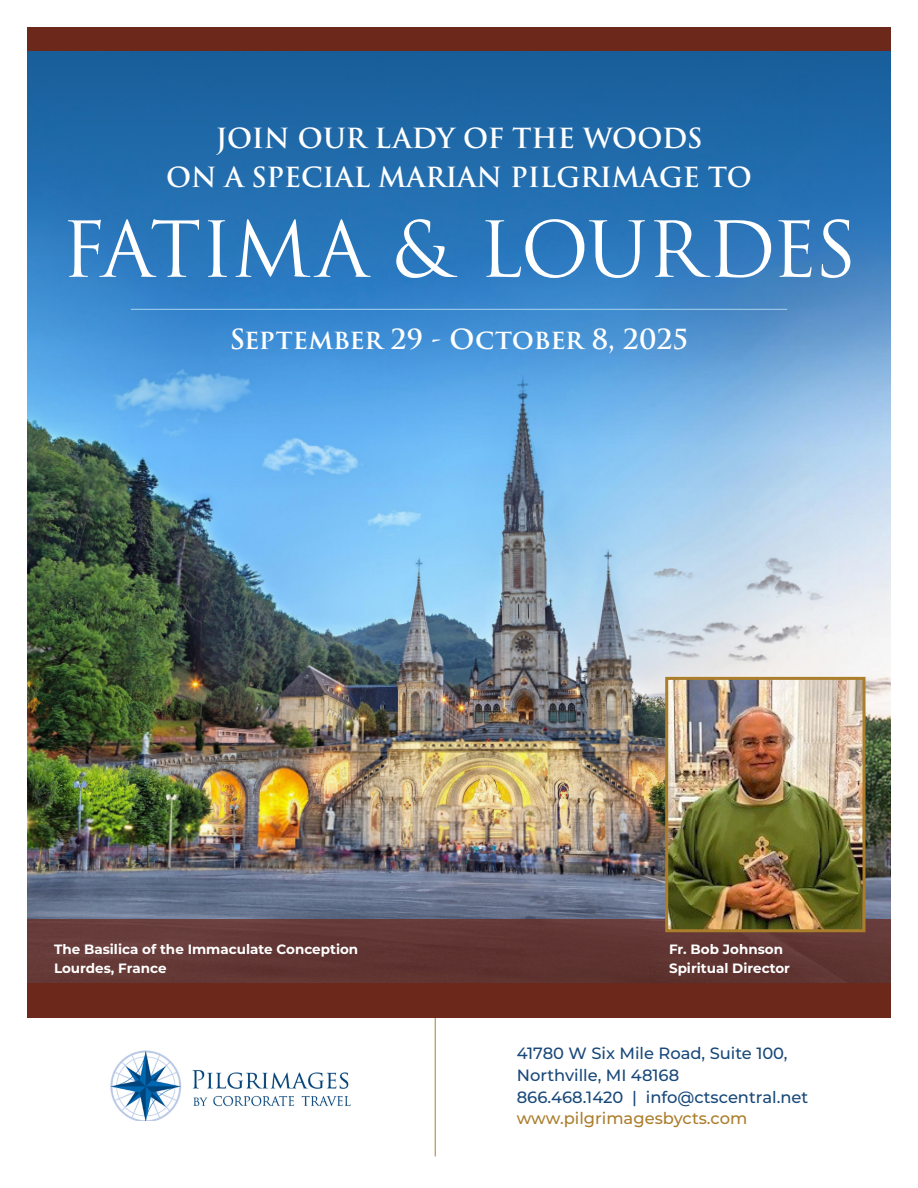
<style>
.page{position:relative;width:918px;height:1188px;background:#fff}
.page>*{position:absolute;margin:0;border:0;box-sizing:border-box;transform-origin:0 0}
.H2_-_Trajan{font:75px "Trajan Pro 3";letter-spacing:-.03em;color:#fff}
.H2_-_Trajan-2{font:600 27px "Trajan Pro 3";color:#fff}
.H4_-_Montserrat{font:500 16.35px/21.8px "Montserrat";color:#184879}
.P_-_Montserrat{font:700 13.5px "Montserrat";color:#fff}
.s1{color:#ab7e2c}
</style>
<div class="page">
<img style="left:27px;top:487px;width:864px;height:433px">
<hr style="left:435px;top:1013px;width:1px;height:143px;background:#ab7e2c">
<svg style="left:27px;top:50px;width:864px;height:437px;background:#3f86c2"></svg>
<div style="left:27px;top:983px;width:864px;height:35px;background:#6c291b"></div>
<div style="left:27px;top:920px;width:864px;height:64px;background:#613634"></div>
<div style="left:27px;top:27px;width:864px;height:23px;background:#6c291b"></div>
<hr style="left:131px;top:309px;width:656px;height:1px;background:#a8d4ee">
<img style="left:110px;top:1050px;width:241px;height:70px">
<img style="left:669px;top:681px;width:193px;height:247px">
<div style="left:665px;top:677px;width:201px;height:255px;border:3px solid #ab7e2c"></div>
<p class="H2_-_Trajan-2" style="left:216px;top:118px;width:488px">JOIN OUR LADY OF THE WOODS</p>
<p class="H2_-_Trajan-2" style="left:166px;top:157px;width:587px">ON A SPECIAL MARIAN PILGRIMAGE TO</p>
<p class="H2_-_Trajan" style="left:61px;top:198px;width:797px">FATIMA &amp; LOURDES</p>
<p class="H2_-_Trajan-2" style="left:230px;top:319px;width:459px">September 29 - October 8, 2025</p>
<p class="P_-_Montserrat" style="left:54px;top:940px;width:306px">The Basilica of the Immaculate Conception</p>
<p class="P_-_Montserrat" style="left:54px;top:958px;width:114px">Lourdes, France</p>
<p class="P_-_Montserrat" style="left:669px;top:939px;width:115px">Fr. Bob Johnson</p>
<p class="P_-_Montserrat" style="left:669px;top:958px;width:122px">Spiritual Director</p>
<p class="H4_-_Montserrat" style="left:517px;top:1042px;width:293px">41780 W Six Mile Road, Suite 100,<br>Northville, MI 48168<br>866.468.1420 | info@ctscentral.net <span class="s1">www.pilgrimagesbycts.com</span></p>
</div>
